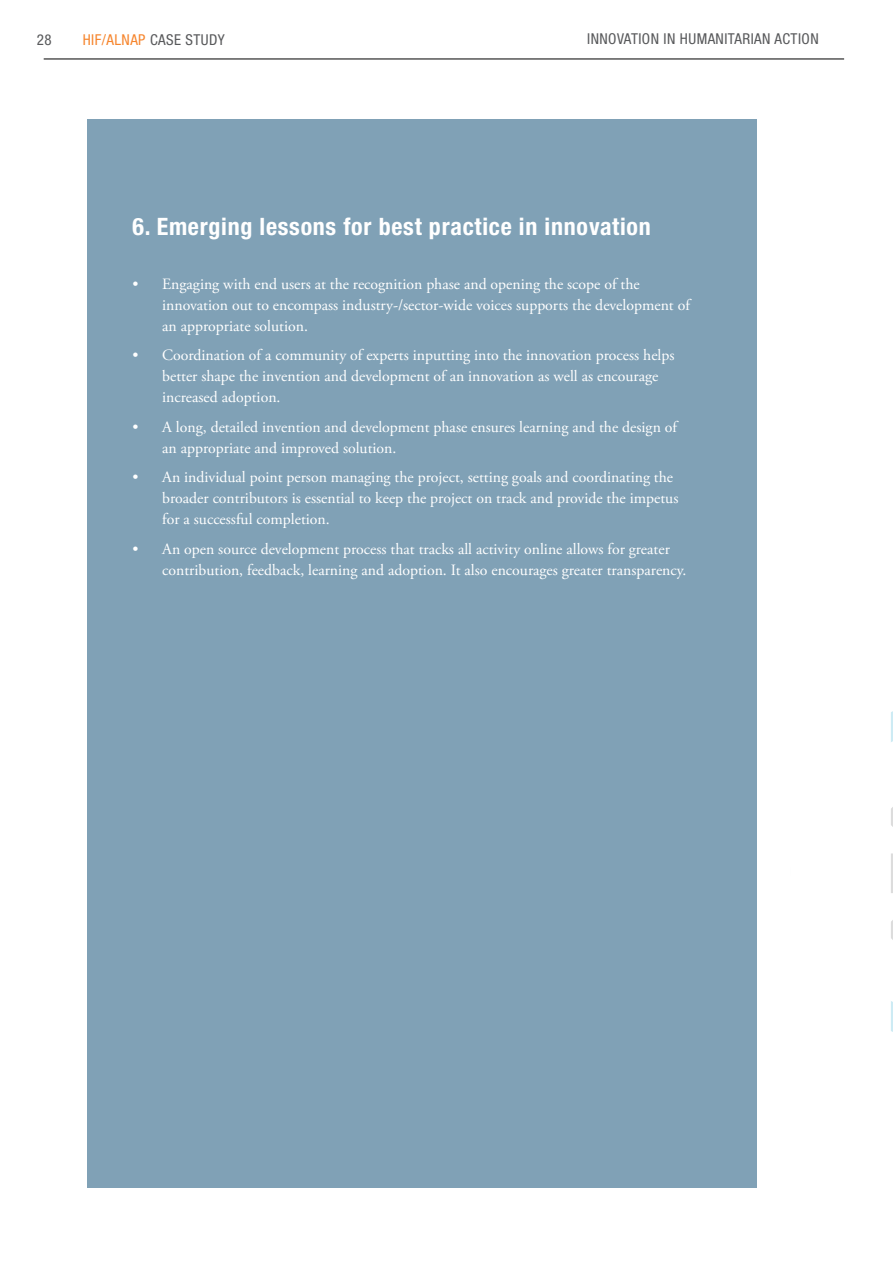
<style>
.page{position:relative;width:893px;height:1263px;background:#fff}
.page>*{position:absolute;margin:0;border:0;box-sizing:border-box;transform-origin:0 0}
.t1{font:700 condensed 24px "Helvetica Neue LT Std";letter-spacing:.03em;color:#fff}
.t2{font:15.75px/21px "Adobe Garamond Pro";color:#fff}
.t3{font:condensed 15px "Helvetica Neue LT Std";letter-spacing:.03em;color:#58595b}
.t4{font:condensed 15px "Helvetica Neue LT Std";letter-spacing:.03em;color:#f6852d}
.s1{color:#58595b}
</style>
<div class="page">
<hr style="left:44px;top:59px;width:800px;height:1px;background:#000">
<div style="left:87px;top:119px;width:669px;height:1069px;background:#80a1b6"></div>
<p class="t3" style="left:37px;top:31px;width:16px">28</p>
<p class="t4" style="left:83px;top:31px;width:143px">HIF/ALNAP <span class="s1">CASE STUDY</span></p>
<p class="t3" style="left:587px;top:30px;width:129px">INNOVATION IN HUMANITA</p>
<p class="t3" style="left:742px;top:30px;width:40px">RIAN ACTI</p>
<p class="t3" style="left:801px;top:30px;width:17px">ON</p>
<h1 class="t1" style="left:132px;top:211px;width:520px">6. Emerging lessons for best practice in innovation</h1>
<p class="t2" style="left:162px;top:274px;width:529px;text-indent:-30px">• Engaging with end users at the recognition phase and opening the scope of the innovation out to encompass industry-/sector-wide voices supports the development of an appropriate solution.</p>
<p class="t2" style="left:162px;top:345px;width:514px;text-indent:-30px">• Coordination of a community of experts inputting into the innovation process helps better shape the invention and development of an innovation as well as encourage increased adoption.</p>
<p class="t2" style="left:162px;top:417px;width:516px;text-indent:-30px">• A long, detailed invention and development phase ensures learning and the design of an appropriate and improved solution.</p>
<p class="t2" style="left:162px;top:467px;width:518px;text-indent:-30px">• An individual point person managing the project, setting goals and coordinating the broader contributors is essential to keep the project on track and provide the impetus for a successful completion.</p>
<p class="t2" style="left:162px;top:539px;width:526px;text-indent:-30px">• An open source development process that tracks all activity online allows for greater contribution, feedback, learning and adoption. It also encourages greater transparency.</p>
</div>
